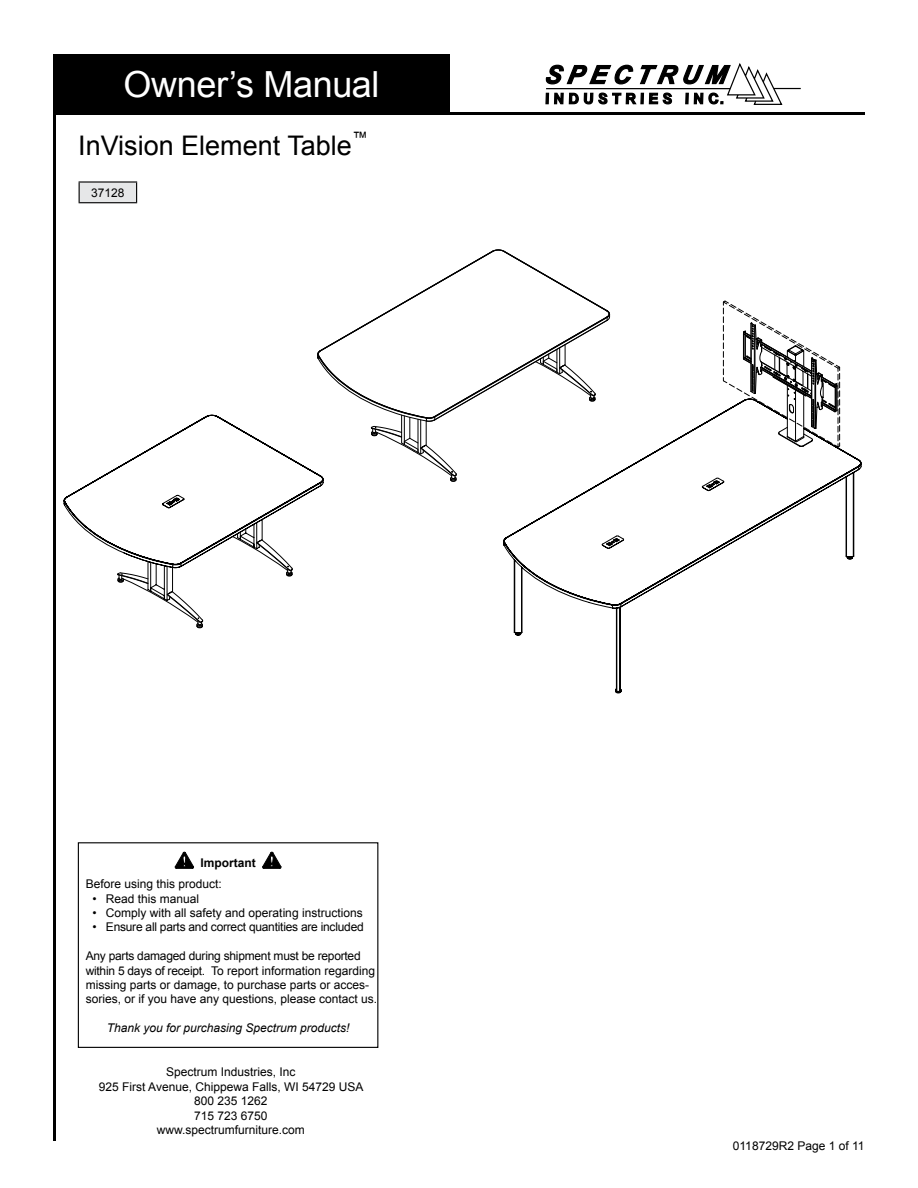
<style>
.page{position:relative;width:918px;height:1188px;background:#fff}
.page>*{position:absolute;margin:0;border:0;box-sizing:border-box;transform-origin:0 0}
.t1{font:36px "Arial";letter-spacing:-.01em;color:#fff}
.t2{font:27px "Arial";color:#000}
.t3{font:12px/14.4px "Arial";color:#000}
.t4{font:12px "Arial";letter-spacing:-.02em;color:#000}
.t5{font:italic 12px "Arial";color:#000}
.t6{font:700 12px "Arial";color:#000}
</style>
<div class="page">
<div style="left:78px;top:842px;width:300px;height:206px;border:1px solid #000"></div>
<svg style="left:175px;top:852px;width:19px;height:17px"></svg>
<svg style="left:263px;top:852px;width:18px;height:17px"></svg>
<svg style="left:63px;top:412px;width:799px;height:282px"></svg>
<svg style="left:601px;top:535px;width:23px;height:15px"></svg>
<svg style="left:702px;top:477px;width:23px;height:15px"></svg>
<svg style="left:722px;top:300px;width:119px;height:148px"></svg>
<svg style="left:117px;top:572px;width:87px;height:57px"></svg>
<svg style="left:232px;top:535px;width:61px;height:43px"></svg>
<svg style="left:317px;top:249px;width:293px;height:234px"></svg>
<div style="left:53px;top:54px;width:397px;height:61px;background:#000"></div>
<hr style="left:55px;top:112px;width:810px;height:3px;background:#000">
<hr style="left:53px;top:61px;width:3px;height:1080px;background:#000">
<svg style="left:545px;top:63px;width:256px;height:42px"></svg>
<div style="left:79px;top:182px;width:58px;height:21px;background:#e6e7e8"></div>
<svg style="left:79px;top:183px;width:1px;height:19px"></svg>
<hr style="left:79px;top:202px;width:58px;height:1px;background:#000">
<svg style="left:136px;top:183px;width:1px;height:19px"></svg>
<hr style="left:79px;top:181px;width:58px;height:2px;background:#000">
<h1 class="t1" style="left:124px;top:61px;width:258px">Owner’s Manual</h1>
<h2 class="t2" style="left:78px;top:128px;width:291px">InVision Element Table<sup>™</sup></h2>
<p class="t3" style="left:91px;top:185px;width:35px">37128</p>
<p class="t6" style="left:200px;top:854px;width:57px">Important</p>
<p class="t3" style="left:86px;top:877px;width:138px">Before using this product:</p>
<p class="t3" style="left:92px;top:891px;width:108px">• Read this manual</p>
<p class="t3" style="left:92px;top:906px;width:272px">• Comply with all safety and operating instructions</p>
<p class="t4" style="left:92px;top:919px;width:273px">• Ensure all parts and correct quantities are included</p>
<p class="t3" style="left:86px;top:949px;width:293px">Any parts damaged during shipment must be reported within 5 days of receipt. To report information regarding missing parts or damage, to purchase parts or acces&shy;sories, or if you have any questions, please contact us.</p>
<p class="t5" style="left:107px;top:1020px;width:244px">Thank you for purchasing Spectrum products!</p>
<p class="t3" style="left:99px;top:1065px;width:266px;text-align:center">Spectrum Industries, Inc<br>925 First Avenue, Chippewa Falls, WI 54729 USA<br>800 235 1262<br>715 723 6750<br>www.spectrumfurniture.com</p>
<p class="t3" style="left:733px;top:1139px;width:133px">0118729R2 Page 1 of 11</p>
</div>
